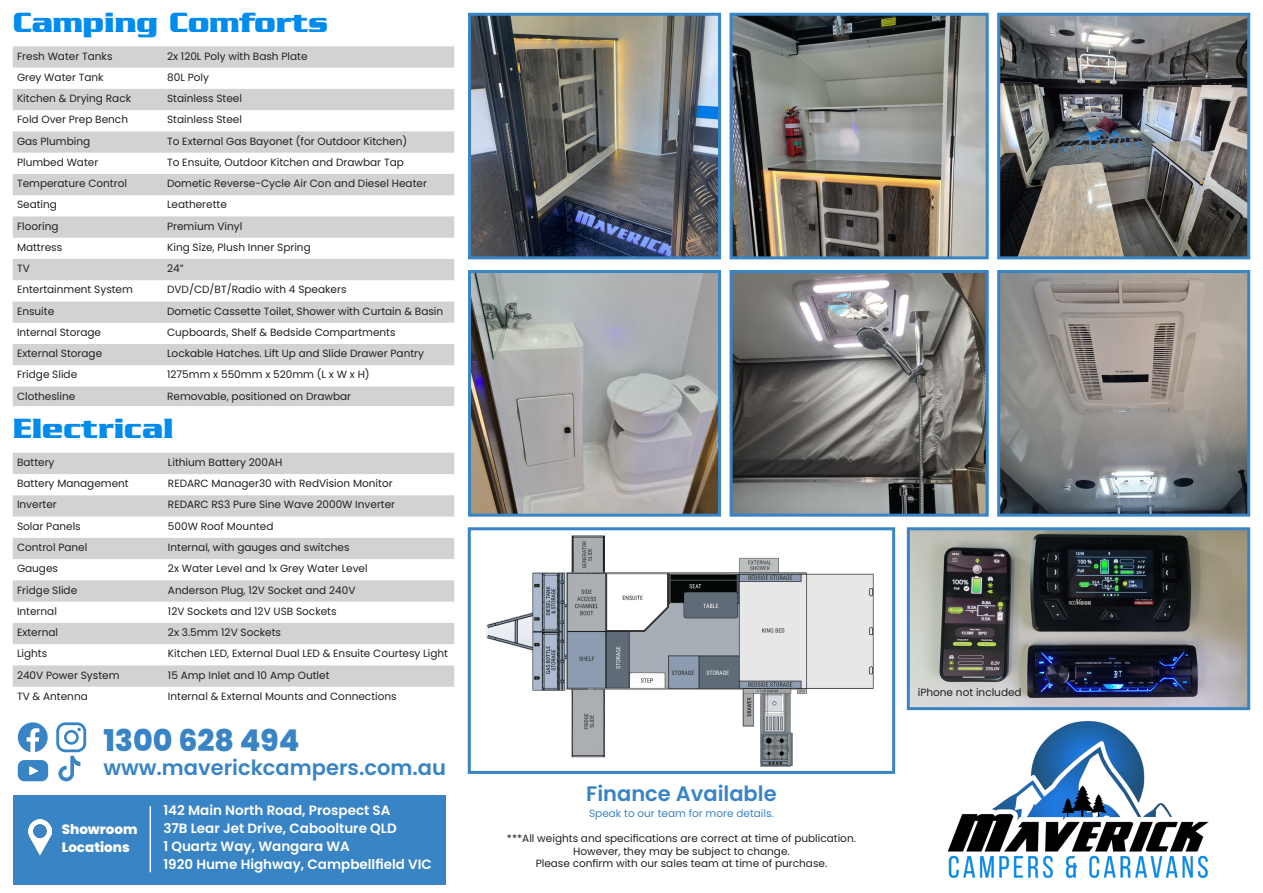
<style>
.page{position:relative;width:1263px;height:893px;background:#fff}
.page>*{position:absolute;margin:0;border:0;box-sizing:border-box;transform-origin:0 0}
.t1{font:30px "Babylon 5";color:#008ced}
.t2{font:800 30px "Poppins";color:#3984c5}
.t3{font:600 21px "Poppins";color:#3984c5}
.t4{font:600 13.5px/18px "Poppins";color:#fff}
.t5{font:800 13.5px/18px "Poppins";color:#fff}
.t6{font:10.5px/12.6px "Poppins";color:#231f20;text-align:center}
.t7{font:10.5px "Poppins";color:#3984c5}
</style>
<div class="page">
<div style="left:14px;top:795px;width:432px;height:89px;background:#3984c5"></div>
<svg style="left:13px;top:46px;width:441px;height:360px;fill:#d1d2d4"></svg>
<svg style="left:13px;top:453px;width:441px;height:234px;fill:#d1d2d4"></svg>
<img style="left:472px;top:17px;width:245px;height:238px">
<div style="left:468px;top:13px;width:253px;height:246px;border:3px solid #3984c5"></div>
<img style="left:472px;top:274px;width:245px;height:239px">
<div style="left:468px;top:270px;width:253px;height:247px;border:3px solid #3984c5"></div>
<img style="left:486px;top:535px;width:388px;height:232px">
<div style="left:468px;top:527px;width:427px;height:247px;border:3px solid #3984c5"></div>
<img style="left:911px;top:531px;width:335px;height:175px">
<div style="left:907px;top:527px;width:343px;height:183px;border:3px solid #3984c5"></div>
<img style="left:733px;top:17px;width:252px;height:238px">
<div style="left:729px;top:13px;width:260px;height:246px;border:3px solid #3984c5"></div>
<img style="left:733px;top:274px;width:252px;height:239px">
<div style="left:729px;top:270px;width:260px;height:247px;border:3px solid #3984c5"></div>
<img style="left:1001px;top:17px;width:245px;height:238px">
<div style="left:997px;top:13px;width:253px;height:246px;border:3px solid #3984c5"></div>
<img style="left:1001px;top:274px;width:245px;height:239px">
<div style="left:997px;top:270px;width:253px;height:247px;border:3px solid #3984c5"></div>
<img style="left:947px;top:721px;width:262px;height:157px">
<svg style="left:18px;top:722px;width:30px;height:30px"></svg>
<svg style="left:18px;top:760px;width:30px;height:21px"></svg>
<svg style="left:56px;top:722px;width:30px;height:59px"></svg>
<img style="left:28px;top:820px;width:24px;height:35px">
<hr style="left:150px;top:806px;width:1px;height:66px;background:#fff">
<h1 class="t1" style="left:13px;top:5px;width:317px">Camping Comforts</h1>
<p class="t6" style="left:17px;top:50px;width:97px">Fresh Water Tanks</p>
<p class="t6" style="left:167px;top:50px;width:142px">2x 120L Poly with Bash Plate</p>
<p class="t6" style="left:17px;top:71px;width:88px">Grey Water Tank</p>
<p class="t6" style="left:167px;top:71px;width:43px">80L Poly</p>
<p class="t6" style="left:17px;top:92px;width:116px">Kitchen &amp; Drying Rack</p>
<p class="t6" style="left:167px;top:92px;width:76px">Stainless Steel</p>
<p class="t6" style="left:17px;top:113px;width:113px">Fold Over Prep Bench</p>
<p class="t6" style="left:167px;top:113px;width:76px">Stainless Steel</p>
<p class="t6" style="left:17px;top:135px;width:75px">Gas Plumbing</p>
<p class="t6" style="left:167px;top:135px;width:242px">To External Gas Bayonet (for Outdoor Kitchen)</p>
<p class="t6" style="left:17px;top:156px;width:83px">Plumbed Water</p>
<p class="t6" style="left:167px;top:156px;width:238px">To Ensuite, Outdoor Kitchen and Drawbar Tap</p>
<p class="t6" style="left:17px;top:177px;width:111px">Temperature Control</p>
<p class="t6" style="left:167px;top:177px;width:261px">Dometic Reverse-Cycle Air Con and Diesel Heater</p>
<p class="t6" style="left:17px;top:198px;width:41px">Seating</p>
<p class="t6" style="left:167px;top:198px;width:61px">Leatherette</p>
<p class="t6" style="left:17px;top:220px;width:43px">Flooring</p>
<p class="t6" style="left:167px;top:220px;width:77px">Premium Vinyl</p>
<p class="t6" style="left:17px;top:241px;width:47px">Mattress</p>
<p class="t6" style="left:167px;top:241px;width:145px">King Size, Plush Inner Spring</p>
<p class="t6" style="left:17px;top:262px;width:14px">TV</p>
<p class="t6" style="left:167px;top:262px;width:18px">24”</p>
<p class="t6" style="left:17px;top:283px;width:117px">Entertainment System</p>
<p class="t6" style="left:167px;top:283px;width:181px">DVD/CD/BT/Radio with 4 Speakers</p>
<p class="t6" style="left:17px;top:305px;width:39px">Ensuite</p>
<p class="t6" style="left:167px;top:305px;width:278px">Dometic Cassette Toilet, Shower with Curtain &amp; Basin</p>
<p class="t6" style="left:17px;top:326px;width:86px">Internal Storage</p>
<p class="t6" style="left:167px;top:326px;width:230px">Cupboards, Shelf &amp; Bedside Compartments</p>
<p class="t6" style="left:17px;top:347px;width:87px">External Storage</p>
<p class="t6" style="left:167px;top:347px;width:258px">Lockable Hatches. Lift Up and Slide Drawer Pantry</p>
<p class="t6" style="left:17px;top:369px;width:62px">Fridge Slide</p>
<p class="t6" style="left:167px;top:369px;width:204px">1275mm x 550mm x 520mm (L x W x H)</p>
<p class="t6" style="left:17px;top:390px;width:60px">Clothesline</p>
<p class="t6" style="left:167px;top:390px;width:186px">Removable, positioned on Drawbar</p>
<h1 class="t1" style="left:13px;top:411px;width:163px">Electrical</h1>
<p class="t6" style="left:17px;top:456px;width:39px">Battery</p>
<p class="t6" style="left:168px;top:456px;width:116px">Lithium Battery 200AH</p>
<p class="t6" style="left:17px;top:477px;width:113px">Battery Management</p>
<p class="t6" style="left:168px;top:477px;width:226px">REDARC Manager30 with RedVision Monitor</p>
<p class="t6" style="left:17px;top:499px;width:41px">Inverter</p>
<p class="t6" style="left:168px;top:499px;width:229px">REDARC RS3 Pure Sine Wave 2000W Inverter</p>
<p class="t6" style="left:17px;top:520px;width:65px">Solar Panels</p>
<p class="t6" style="left:168px;top:520px;width:107px">500W Roof Mounted</p>
<p class="t6" style="left:17px;top:541px;width:72px">Control Panel</p>
<p class="t6" style="left:168px;top:541px;width:183px">Internal, with gauges and switches</p>
<p class="t6" style="left:17px;top:562px;width:43px">Gauges</p>
<p class="t6" style="left:168px;top:562px;width:201px">2x Water Level and 1x Grey Water Level</p>
<p class="t6" style="left:17px;top:584px;width:62px">Fridge Slide</p>
<p class="t6" style="left:168px;top:584px;width:189px">Anderson Plug, 12V Socket and 240V</p>
<p class="t6" style="left:17px;top:605px;width:41px">Internal</p>
<p class="t6" style="left:168px;top:605px;width:170px">12V Sockets and 12V USB Sockets</p>
<p class="t6" style="left:17px;top:626px;width:43px">External</p>
<p class="t6" style="left:168px;top:626px;width:115px">2x 3.5mm 12V Sockets</p>
<p class="t6" style="left:17px;top:647px;width:32px">Lights</p>
<p class="t6" style="left:168px;top:647px;width:282px">Kitchen LED, External Dual LED &amp; Ensuite Courtesy Light</p>
<p class="t6" style="left:17px;top:669px;width:104px">240V Power System</p>
<p class="t6" style="left:168px;top:669px;width:163px">15 Amp Inlet and 10 Amp Outlet</p>
<p class="t6" style="left:17px;top:690px;width:72px">TV &amp; Antenna</p>
<p class="t6" style="left:168px;top:690px;width:230px">Internal &amp; External Mounts and Connections</p>
<h1 class="t2" style="left:103px;top:723px;width:198px">1300 628 494</h1>
<h2 class="t3" style="left:103px;top:755px;width:344px">www.maverickcampers.com.au</h2>
<p class="t4" style="left:163px;top:802px;width:270px">142 Main North Road, Prospect SA<br>37B Lear Jet Drive, Caboolture QLD<br>1 Quartz Way, Wangara WA<br>1920 Hume Highway, Campbellfield VIC</p>
<p class="t5" style="left:62px;top:820px;width:77px">Showroom<br>Locations</p>
<h2 class="t3" style="left:586px;top:781px;width:192px">Finance Available</h2>
<p class="t7" style="left:589px;top:808px;width:186px">Speak to our team for more details.</p>
<p class="t6" style="left:507px;top:832px;width:350px">***All weights and specifications are correct at time of publication.<br>However, they may be subject to change.<br>Please confirm with our sales team at time of purchase.</p>
<p class="t6" style="left:918px;top:686px;width:105px">iPhone not included</p>
</div>
